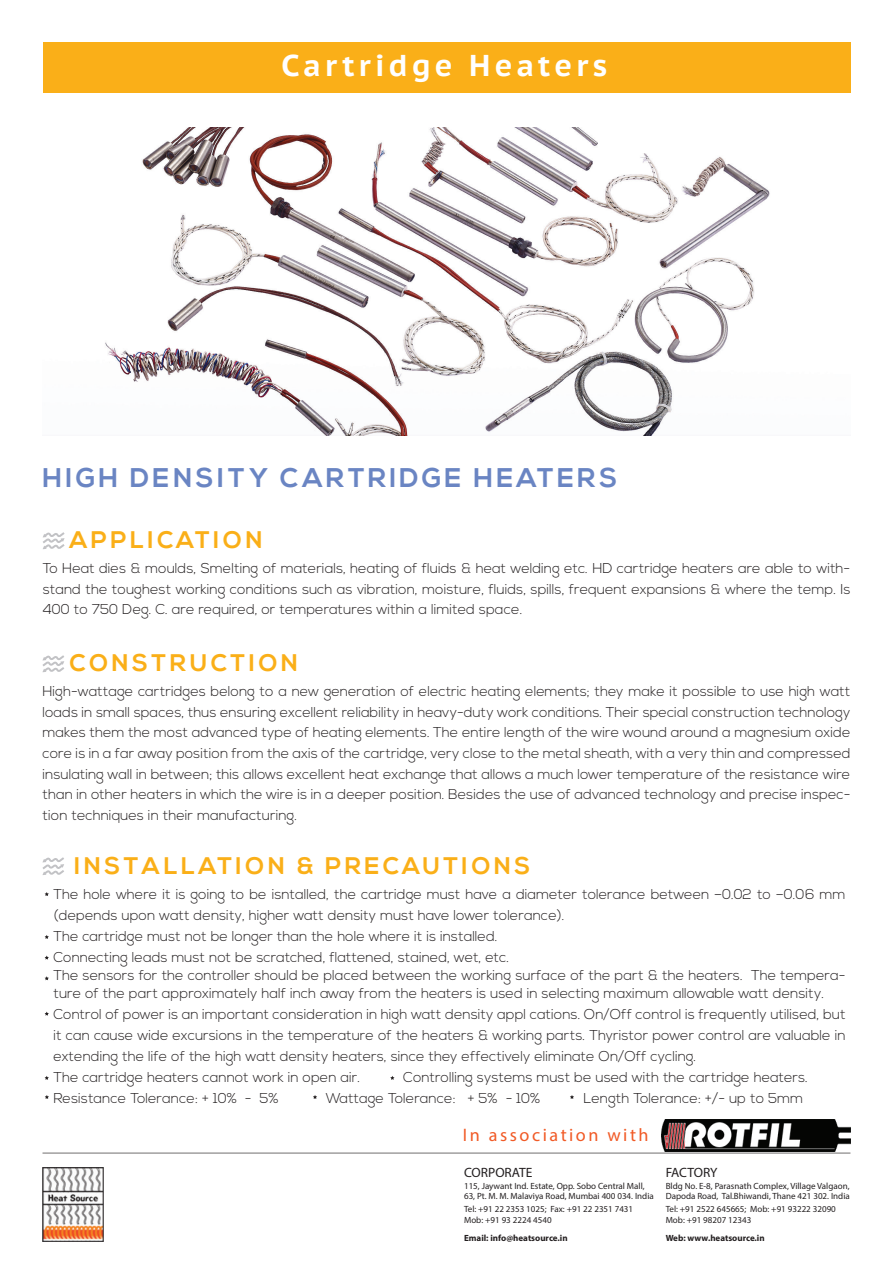
<style>
.page{position:relative;width:893px;height:1263px;background:#fff}
.page>*{position:absolute;margin:0;border:0;box-sizing:border-box;transform-origin:0 0}
.t1{font:700 30px "PT Sans Caption";letter-spacing:.14em;color:#fff}
.t2{font:700 27px "Nexa";letter-spacing:.12em;color:#6a85c3}
.t3{font:700 24px "Nexa";letter-spacing:.14em;color:#faaf18}
.t4{font:18.15px "Myriad Pro";letter-spacing:.14em;color:#f15a26}
.t5{font:300 14.25px/20.5px "Nexa";color:#231f20}
.t6{font:13.5px "Myriad Pro";color:#231f20}
.t7{font:9px/10.8px "Myriad Pro";color:#231f20}
.t8{font:700 9px "Myriad Pro";color:#231f20}
</style>
<div class="page">
<img style="left:43px;top:1167px;width:61px;height:75px">
<hr style="left:43px;top:1152px;width:807px;height:2px;background:#a09f9f">
<div style="left:43px;top:42px;width:807px;height:50px;background:#faaf18"></div>
<svg style="left:43px;top:532px;width:22px;height:17px"></svg>
<svg style="left:43px;top:655px;width:21px;height:17px"></svg>
<svg style="left:43px;top:857px;width:21px;height:18px"></svg>
<svg style="left:45px;top:892px;width:4px;height:4px"></svg>
<svg style="left:45px;top:976px;width:4px;height:4px"></svg>
<svg style="left:45px;top:935px;width:4px;height:4px"></svg>
<svg style="left:45px;top:1011px;width:4px;height:5px"></svg>
<img style="left:105px;top:128px;width:665px;height:308px">
<svg style="left:45px;top:1076px;width:4px;height:4px"></svg>
<svg style="left:390px;top:1076px;width:4px;height:4px"></svg>
<svg style="left:45px;top:1095px;width:4px;height:4px"></svg>
<svg style="left:313px;top:1095px;width:4px;height:4px"></svg>
<svg style="left:570px;top:1095px;width:4px;height:4px"></svg>
<img style="left:662px;top:1120px;width:188px;height:31px">
<h1 class="t1" style="left:281px;top:45px;width:327px">Cartridge Heaters</h1>
<h2 class="t2" style="left:43px;top:462px;width:576px">HIGH DENSITY CARTRIDGE HEATERS</h2>
<h3 class="t3" style="left:70px;top:526px;width:194px">APPLICATION</h3>
<p class="t5" style="left:43px;top:559px;width:809px;text-align:justify">To Heat dies &amp; moulds, Smelting of materials, heating of fluids &amp; heat welding etc. HD cartridge heaters are able to with&shy;stand the toughest working conditions such as vibration, moisture, fluids, spills, frequent expansions &amp; where the temp. Is 400 to 750 Deg. C. are required, or temperatures within a limited space.</p>
<h3 class="t3" style="left:69px;top:649px;width:230px">CONSTRUCTION</h3>
<p class="t5" style="left:43px;top:682px;width:810px;text-align:justify">High-wattage cartridges belong to a new generation of electric heating elements; they make it possible to use high watt loads in small spaces, thus ensuring excellent reliability in heavy-duty work conditions. Their special construction technology makes them the most advanced type of heating elements. The entire length of the wire wound around a magnesium oxide core is in a far away position from the axis of the cartridge, very close to the metal sheath, with a very thin and compressed insulating wall in between; this allows excellent heat exchange that allows a much lower temperature of the resistance wire than in other heaters in which the wire is in a deeper position. Besides the use of advanced technology and precise inspec&shy;tion techniques in their manufacturing.</p>
<h3 class="t3" style="left:74px;top:851px;width:458px">INSTALLATION &amp; PRECAUTIONS</h3>
<p class="t5" style="left:53px;top:884px;width:794px;line-height:21px">The hole where it is going to be isntalled, the cartridge must have a diameter tolerance between –0.02 to –0.06 mm (depends upon watt density, higher watt density must have lower tolerance).<br>The cartridge must not be longer than the hole where it is installed.<br>Connecting leads must not be scratched, flattened, stained, wet, etc.</p>
<p class="t5" style="left:53px;top:967px;width:794px;line-height:18px">The sensors for the controller should be placed between the working surface of the part &amp; the heaters. The tempera&shy;ture of the part approximately half inch away from the heaters is used in selecting maximum allowable watt density.</p>
<p class="t5" style="left:53px;top:1004px;width:794px;line-height:21px">Control of power is an important consideration in high watt density appl cations. On/Off control is frequently utilised, but it can cause wide excursions in the temperature of the heaters &amp; working parts. Thyristor power control are valuable in extending the life of the high watt density heaters, since they effectively eliminate On/Off cycling.<br>The cartridge heaters cannot work in open air.</p>
<p class="t5" style="left:403px;top:1067px;width:406px">Controlling systems must be used with the cartridge heaters.</p>
<p class="t5" style="left:53px;top:1088px;width:227px">Resistance Tolerance: + 10% - 5%</p>
<p class="t5" style="left:326px;top:1088px;width:216px">Wattage Tolerance: + 5% - 10%</p>
<p class="t5" style="left:584px;top:1088px;width:221px">Length Tolerance: +/- up to 5mm</p>
<p class="t4" style="left:463px;top:1124px;width:187px">In association with</p>
<p class="t6" style="left:464px;top:1164px;width:70px">CORPORATE</p>
<p class="t6" style="left:666px;top:1164px;width:53px">FACTORY</p>
<p class="t7" style="left:464px;top:1180px;width:191px">115, Jaywant Ind. Estate, Opp. Sobo Central Mall,<br>63, Pt. M. M. Malaviya Road, Mumbai 400 034. India</p>
<p class="t7" style="left:464px;top:1204px;width:171px">Tel: +91 22 2353 1025; Fax: +91 22 2351 7431<br>Mob: +91 93 2224 4540</p>
<p class="t8" style="left:464px;top:1232px;width:105px">Email: info@heatsource.in</p>
<p class="t7" style="left:666px;top:1180px;width:186px">Bldg No. E-8, Parasnath Complex, Village Valgaon,<br>Dapoda Road, Tal.Bhiwandi, Thane 421 302. India</p>
<p class="t7" style="left:666px;top:1204px;width:172px">Tel: +91 2522 645665; Mob: +91 93222 32090<br>Mob: +91 98207 12343</p>
<p class="t8" style="left:666px;top:1232px;width:100px">Web: www.heatsource.in</p>
</div>
